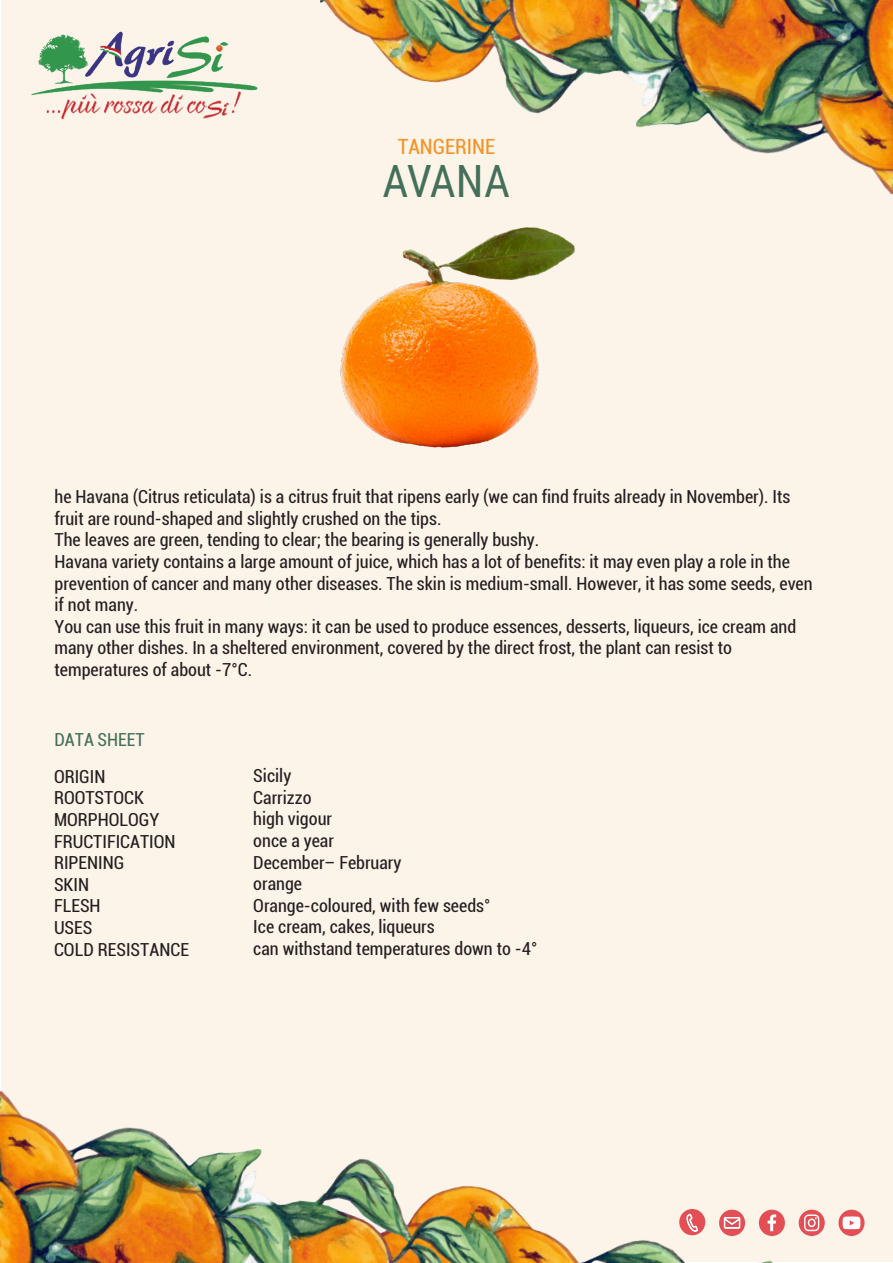
<style>
.page{position:relative;width:893px;height:1263px;background:#fff}
.page>*{position:absolute;margin:0;border:0;box-sizing:border-box;transform-origin:0 0}
.t1{font:45px "Roboto Condensed";letter-spacing:-.02em;color:#44705b}
.t2{font:condensed 21px "Roboto";color:#f49427}
.t3{font:condensed 18px/21.6px "Roboto";color:#231f20}
.t4{font:condensed 18px "Roboto";color:#44705b}
</style>
<div class="page">
<div style="left:1px;top:1px;width:891px;height:1261px;background:#fdf4e9"></div>
<img style="left:0;top:1074px;width:893px;height:189px">
<img style="left:303px;top:0;width:590px;height:208px">
<div style="left:679px;top:1209px;width:26px;height:26px;background:#e34f55;border-radius:50%"></div>
<svg style="left:719px;top:1210px;width:26px;height:26px"></svg>
<div style="left:799px;top:1210px;width:26px;height:26px;background:#e34f55;border-radius:50%"></div>
<div style="left:759px;top:1210px;width:26px;height:26px;background:#e34f55;border-radius:50%"></div>
<div style="left:838px;top:1210px;width:26px;height:26px;background:#e34f55;border-radius:50%"></div>
<svg style="left:686px;top:1214px;width:12px;height:18px"></svg>
<svg style="left:724px;top:1217px;width:16px;height:11px"></svg>
<svg style="left:768px;top:1214px;width:8px;height:17px"></svg>
<svg style="left:804px;top:1214px;width:15px;height:17px"></svg>
<svg style="left:842px;top:1216px;width:18px;height:13px"></svg>
<img style="left:31px;top:31px;width:227px;height:89px">
<img style="left:303px;top:204px;width:356px;height:244px">
<p class="t2" style="left:398px;top:132px;width:99px">TANGERINE</p>
<p class="t1" style="left:383px;top:149px;width:129px">AVANA</p>
<p class="t3" style="left:55px;top:485px;width:760px">he Havana (Citrus reticulata) is a citrus fruit that ripens early (we can find fruits already in November). Its fruit are round-shaped and slightly crushed on the tips.<br>The leaves are green, tending to clear; the bearing is generally bushy.<br>Havana variety contains a large amount of juice, which has a lot of benefits: it may even play a role in the prevention of cancer and many other diseases. The skin is medium-small. However, it has some seeds, even if not many.<br>You can use this fruit in many ways: it can be used to produce essences, desserts, liqueurs, ice cream and many other dishes. In a sheltered environment, covered by the direct frost, the plant can resist to temperatures of about -7°C.</p>
<p class="t4" style="left:55px;top:727px;width:92px">DATA SHEET</p>
<p class="t3" style="left:54px;top:765px;width:137px">ORIGIN<br>ROOTSTOCK<br>MORPHOLOGY<br>FRUCTIFICATION<br>RIPENING<br>SKIN<br>FLESH<br>USES<br>COLD RESISTANCE</p>
<p class="t3" style="left:253px;top:764px;width:286px">Sicily<br>Carrizzo<br>high vigour<br>once a year<br>December– February<br>orange<br>Orange-coloured, with few seeds°<br>Ice cream, cakes, liqueurs<br>can withstand temperatures down to -4°</p>
</div>
